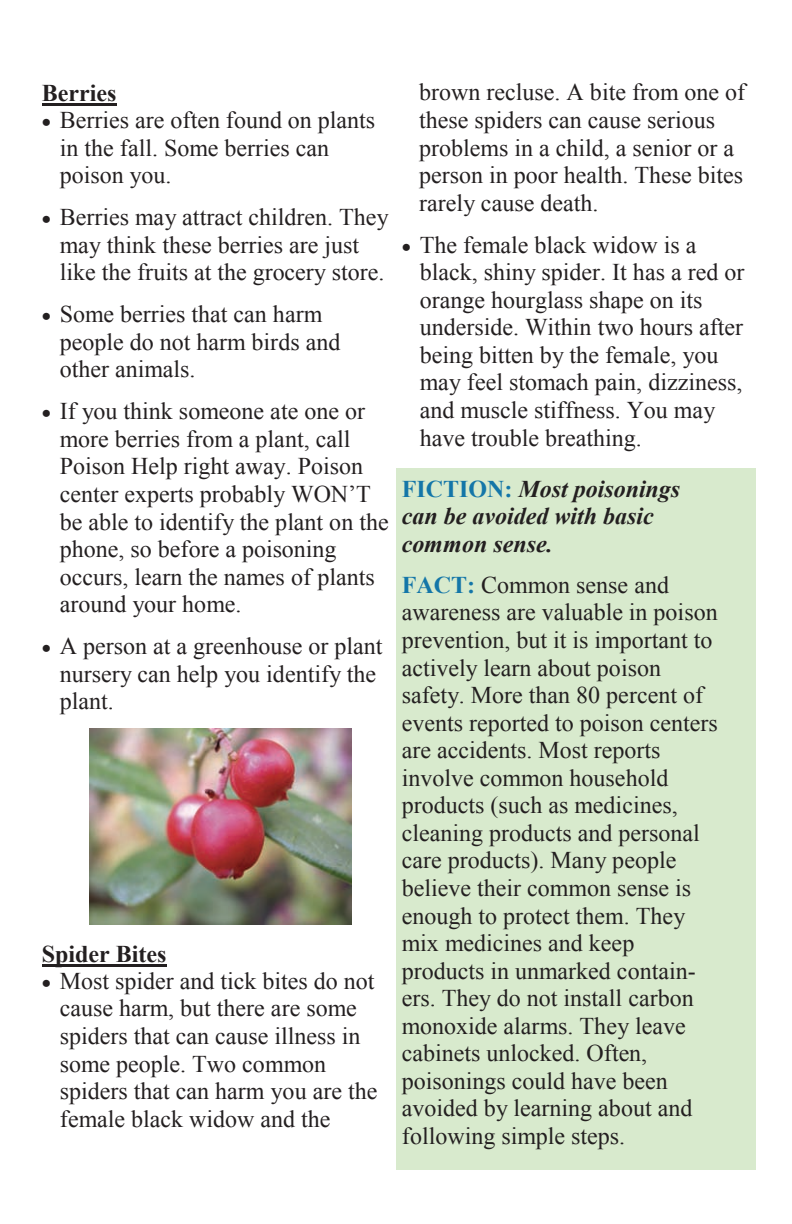
<style>
.page{position:relative;width:792px;height:1224px;background:#fff}
.page>*{position:absolute;margin:0;border:0;box-sizing:border-box;transform-origin:0 0}
.t1{font:24px/27.6px "Times New Roman";color:#231f20}
.t2{font:italic 700 24px/27.2px "Times New Roman";color:#231f20}
.t3{font:700 24px "Times New Roman";color:#231f20}
.s1{font-style:normal;color:#1476a8}
.s2{font-weight:700;color:#1476a8}
</style>
<div class="page">
<hr style="left:42px;top:104px;width:74px;height:2px;background:#231f20">
<hr style="left:42px;top:964px;width:124px;height:3px;background:#231f20">
<div style="left:396px;top:468px;width:360px;height:702px;background:#d8eacd"></div>
<img style="left:90px;top:729px;width:261px;height:195px">
<p class="t3" style="left:42px;top:80px;width:76px">Berries</p>
<p class="t1" style="left:60px;top:106px;width:317px">Berries are often found on plants in the fall. Some berries can poison you.</p>
<p class="t1" style="left:60px;top:203px;width:331px">Berries may attract children. They may think these berries are just like the fruits at the grocery store.</p>
<p class="t1" style="left:60px;top:300px;width:282px">Some berries that can harm people do not harm birds and other animals.</p>
<p class="t1" style="left:60px;top:397px;width:330px">If you think someone ate one or more berries from a plant, call<br>Poison Help right away. Poison center experts probably WON’T be able to identify the plant on the phone, so before a poisoning occurs, learn the names of plants around your home.</p>
<p class="t1" style="left:60px;top:632px;width:324px">A person at a greenhouse or plant nursery can help you identify the plant.</p>
<p class="t3" style="left:42px;top:940px;width:126px">Spider Bites</p>
<p class="t1" style="left:60px;top:967px;width:319px">Most spider and tick bites do not cause harm, but there are some spiders that can cause illness in some people. Two common spiders that can harm you are the female black widow and the</p>
<p class="t1" style="left:419px;top:79px;width:327px">brown recluse. A bite from one of these spiders can cause serious problems in a child, a senior or a person in poor health. These bites rarely cause death.</p>
<p class="t1" style="left:420px;top:231px;width:326px">The female black widow is a black, shiny spider. It has a red or orange hourglass shape on its underside. Within two hours after being bitten by the female, you may feel stomach pain, dizziness, and muscle stiffness. You may have trouble breathing.</p>
<p class="t2" style="left:402px;top:475px;width:280px"><span class="s1">FICTION:</span> Most poisonings can be avoided with basic common sense.</p>
<p class="t1" style="left:402px;top:571px;width:317px"><span class="s2">FACT:</span> Common sense and awareness are valuable in poison prevention, but it is important to actively learn about poison safety. More than 80 percent of events reported to poison centers are accidents. Most reports involve common household products (such as medicines, cleaning products and personal care products). Many people believe their common sense is enough to protect them. They mix medicines and keep products in unmarked contain&shy;ers. They do not install carbon monoxide alarms. They leave cabinets unlocked. Often, poisonings could have been avoided by learning about and following simple steps.</p>
</div>
